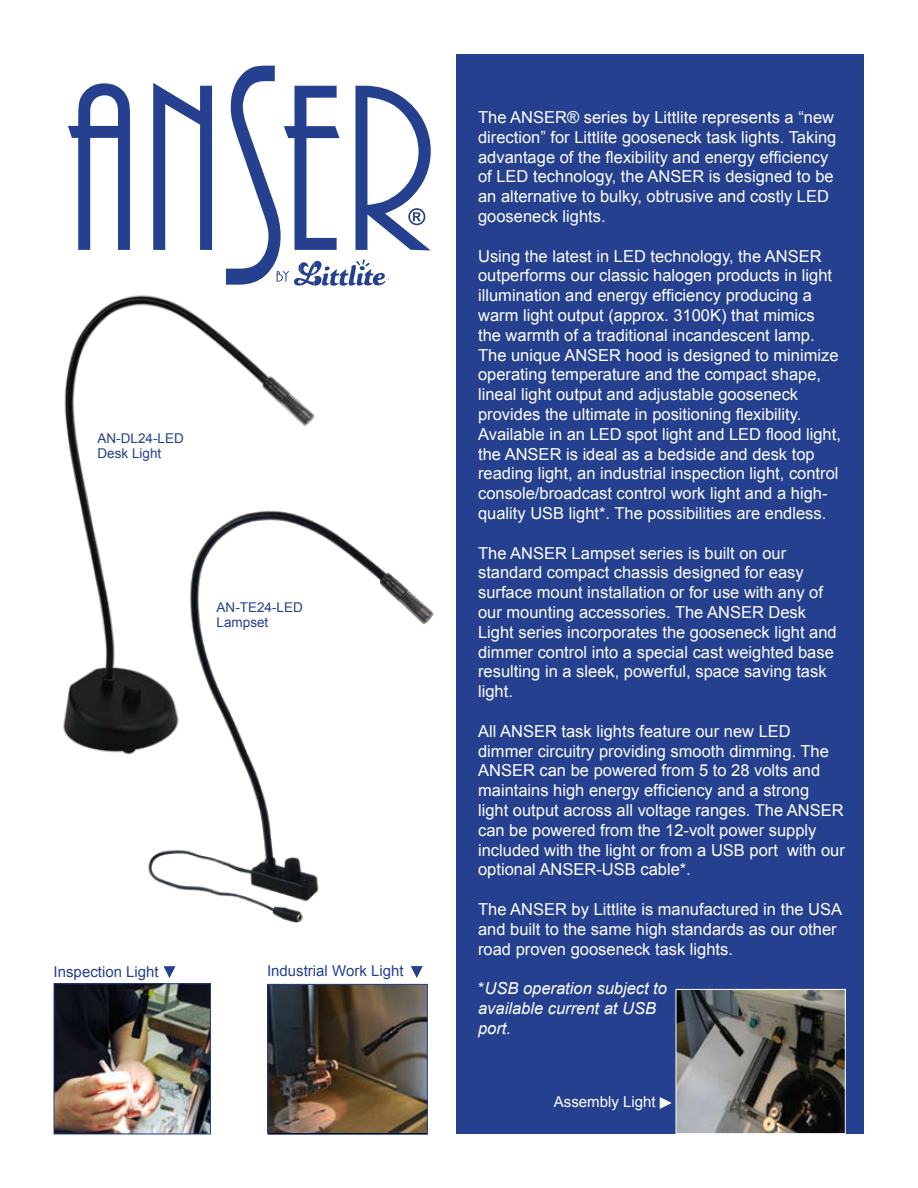
<style>
.page{position:relative;width:918px;height:1188px;background:#fff}
.page>*{position:absolute;margin:0;border:0;box-sizing:border-box;transform-origin:0 0}
.t1{font:16.5px/19.8px "Arial";color:#fff}
.t2{font:italic 16.5px/19.8px "Arial";color:#fff}
.t3{font:15px "Arial";color:#25408f}
.t4{font:15px "Arial";color:#fff}
.t5{font:13.5px/15px "Arial";color:#25408f}
.s1{font-style:normal}
</style>
<div class="page">
<div style="left:456px;top:54px;width:408px;height:1080px;background:#25408f"></div>
<svg style="left:68px;top:83px;width:62px;height:167px"></svg>
<svg style="left:153px;top:83px;width:59px;height:167px"></svg>
<svg style="left:226px;top:66px;width:205px;height:220px"></svg>
<img style="left:148px;top:529px;width:286px;height:394px">
<img style="left:63px;top:295px;width:266px;height:467px">
<svg style="left:660px;top:1097px;width:12px;height:12px"></svg>
<svg style="left:411px;top:966px;width:12px;height:12px"></svg>
<svg style="left:164px;top:966px;width:11px;height:12px"></svg>
<img style="left:678px;top:991px;width:166px;height:141px">
<div style="left:676px;top:989px;width:170px;height:145px;border:1px solid #fff"></div>
<img style="left:56px;top:985px;width:153px;height:147px">
<div style="left:54px;top:983px;width:157px;height:151px;border:1px solid #25408f"></div>
<img style="left:270px;top:986px;width:156px;height:147px">
<div style="left:268px;top:984px;width:160px;height:151px;border:1px solid #25408f"></div>
<p class="t5" style="left:98px;top:431px;width:88px">AN-DL24-LED<br>Desk Light</p>
<p class="t5" style="left:217px;top:600px;width:88px">AN-TE24-LED<br>Lampset</p>
<p class="t3" style="left:54px;top:962px;width:107px">Inspection Light</p>
<p class="t3" style="left:267px;top:961px;width:138px">Industrial Work Light</p>
<p class="t1" style="left:478px;top:107px;width:360px">The ANSER® series by Littlite represents a “new direction” for Littlite gooseneck task lights. Taking advantage of the flexibility and energy efficiency of LED technology, the ANSER is designed to be an alternative to bulky, obtrusive and costly LED gooseneck lights.</p>
<p class="t1" style="left:478px;top:246px;width:364px">Using the latest in LED technology, the ANSER outperforms our classic halogen products in light illumination and energy efficiency producing a warm light output (approx. 3100K) that mimics the warmth of a traditional incandescent lamp.<br>The unique ANSER hood is designed to minimize operating temperature and the compact shape, lineal light output and adjustable gooseneck provides the ultimate in positioning flexibility.<br>Available in an LED spot light and LED flood light, the ANSER is ideal as a bedside and desk top reading light, an industrial inspection light, control console/broadcast control work light and a high&shy;quality USB light*. The possibilities are endless.</p>
<p class="t1" style="left:478px;top:543px;width:360px">The ANSER Lampset series is built on our standard compact chassis designed for easy surface mount installation or for use with any of our mounting accessories. The ANSER Desk Light series incorporates the gooseneck light and dimmer control into a special cast weighted base resulting in a sleek, powerful, space saving task light.</p>
<p class="t1" style="left:478px;top:721px;width:368px">All ANSER task lights feature our new LED dimmer circuitry providing smooth dimming. The ANSER can be powered from 5 to 28 volts and maintains high energy efficiency and a strong<br>light output across all voltage ranges. The ANSER can be powered from the 12-volt power supply included with the light or from a USB port with our optional ANSER-USB cable*.</p>
<p class="t1" style="left:478px;top:899px;width:366px">The ANSER by Littlite is manufactured in the USA and built to the same high standards as our other road proven gooseneck task lights.</p>
<p class="t2" style="left:478px;top:979px;width:190px"><span class="s1">*</span>USB operation subject to available current at USB port.</p>
<p class="t4" style="left:554px;top:1092px;width:103px">Assembly Light</p>
</div>
